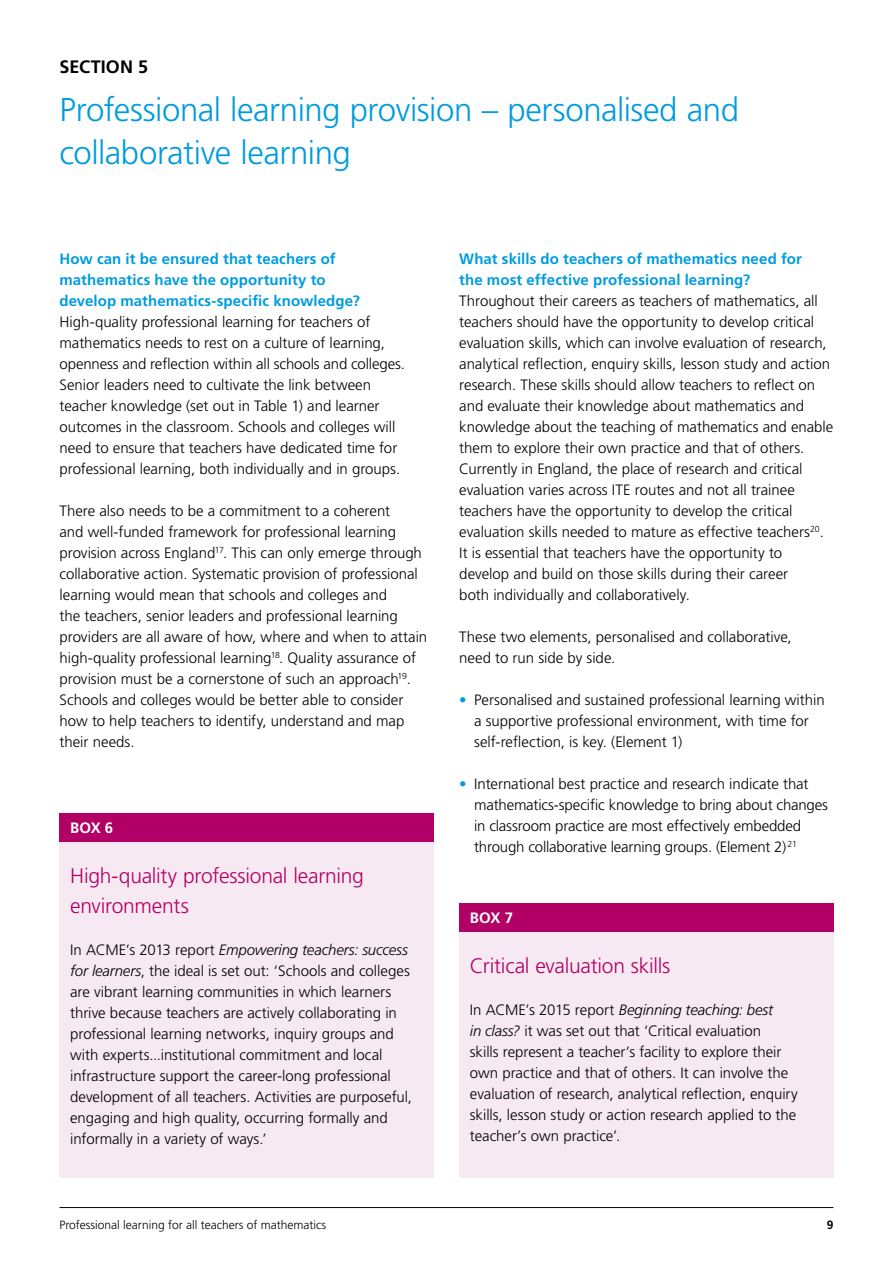
<style>
.page{position:relative;width:893px;height:1263px;background:#fff}
.page>*{position:absolute;margin:0;border:0;box-sizing:border-box;transform-origin:0 0}
.t1{font:300 33px/43.5px "Frutiger LT Pro";letter-spacing:-.015em;color:#009cde}
.t2{font:300 21px/30px "Frutiger LT Pro";letter-spacing:-.015em;color:#b20066}
.t3{font:700 18px "Frutiger LT Pro";color:#000}
.t4{font:300 15px/21px "Frutiger LT Pro";letter-spacing:-.005em;color:#000}
.t5{font:700 15px/21px "Frutiger LT Pro";letter-spacing:.005em;color:#009cde}
.t6{font:700 15px "Frutiger LT Pro";letter-spacing:-.005em;color:#fff}
.t7{font:300 12px "Frutiger LT Pro";color:#000}
.t8{font:700 12px "Frutiger LT Pro";color:#000}
.s1{font-style:italic}
.s2{color:#009cde}
</style>
<div class="page">
<hr style="left:60px;top:1207px;width:773px;height:1px;background:#000">
<div style="left:60px;top:841px;width:374px;height:337px;background:#f7e9f1"></div>
<div style="left:60px;top:813px;width:374px;height:28px;background:#b20066"></div>
<div style="left:459px;top:932px;width:374px;height:246px;background:#f7e9f1"></div>
<div style="left:459px;top:904px;width:374px;height:28px;background:#b20066"></div>
<p class="t3" style="left:60px;top:56px;width:22px">Section</p>
<p class="t3" style="left:138px;top:56px;width:12px">5</p>
<h1 class="t1" style="left:60px;top:88px;width:681px">Professional learning provision – personalised and collaborative learning</h1>
<p class="t5" style="left:60px;top:248px;width:302px">How can it be ensured that teachers of mathematics have the opportunity to develop mathematics-specific knowledge?</p>
<p class="t4" style="left:60px;top:311px;width:347px">High-quality professional learning for teachers of mathematics needs to rest on a culture of learning, openness and reflection within all schools and colleges.<br>Senior leaders need to cultivate the link between teacher knowledge (set out in Table 1) and learner outcomes in the classroom. Schools and colleges will need to ensure that teachers have dedicated time for professional learning, both individually and in groups.</p>
<p class="t4" style="left:60px;top:500px;width:369px">There also needs to be a commitment to a coherent<br>and well-funded framework for professional learning provision across England<sup>17</sup>. This can only emerge through collaborative action. Systematic provision of professional learning would mean that schools and colleges and<br>the teachers, senior leaders and professional learning providers are all aware of how, where and when to attain high-quality professional learning<sup>18</sup>. Quality assurance of provision must be a cornerstone of such an approach<sup>19</sup>.<br>Schools and colleges would be better able to consider how to help teachers to identify, understand and map their needs.</p>
<p class="t6" style="left:70px;top:819px;width:45px">BOX 6</p>
<h2 class="t2" style="left:70px;top:861px;width:295px">High-quality professional learning environments</h2>
<p class="t4" style="left:70px;top:939px;width:343px">In ACME’s 2013 report <span class="s1">Empowering teachers: success for learners</span>, the ideal is set out: ‘Schools and colleges are vibrant learning communities in which learners thrive because teachers are actively collaborating in professional learning networks, inquiry groups and with experts...institutional commitment and local infrastructure support the career-long professional development of all teachers. Activities are purposeful, engaging and high quality, occurring formally and informally in a variety of ways.’</p>
<p class="t5" style="left:459px;top:248px;width:344px">What skills do teachers of mathematics need for the most effective professional learning?</p>
<p class="t4" style="left:459px;top:290px;width:376px">Throughout their careers as teachers of mathematics, all teachers should have the opportunity to develop critical evaluation skills, which can involve evaluation of research, analytical reflection, enquiry skills, lesson study and action research. These skills should allow teachers to reflect on and evaluate their knowledge about mathematics and knowledge about the teaching of mathematics and enable them to explore their own practice and that of others.<br>Currently in England, the place of research and critical evaluation varies across ITE routes and not all trainee teachers have the opportunity to develop the critical evaluation skills needed to mature as effective teachers<sup>20</sup>.<br>It is essential that teachers have the opportunity to develop and build on those skills during their career<br>both individually and collaboratively.</p>
<p class="t4" style="left:459px;top:626px;width:334px">These two elements, personalised and collaborative, need to run side by side.</p>
<p class="t4" style="left:474px;top:689px;width:352px;text-indent:-15px"><span class="s2">•</span> Personalised and sustained professional learning within a supportive professional environment, with time for self-reflection, is key. (Element 1)</p>
<p class="t4" style="left:474px;top:773px;width:355px;text-indent:-15px"><span class="s2">•</span> International best practice and research indicate that mathematics-specific knowledge to bring about changes in classroom practice are most effectively embedded through collaborative learning groups. (Element 2) <sup>21</sup></p>
<p class="t6" style="left:470px;top:909px;width:45px">BOX 7</p>
<h2 class="t2" style="left:470px;top:951px;width:202px">Critical evaluation skills</h2>
<p class="t4" style="left:470px;top:999px;width:329px">In ACME’s 2015 report <span class="s1">Beginning teaching: best<br>in class?</span> it was set out that ‘Critical evaluation<br>skills represent a teacher’s facility to explore their own practice and that of others. It can involve the evaluation of research, analytical reflection, enquiry skills, lesson study or action research applied to the teacher’s own practice’.</p>
<p class="t7" style="left:60px;top:1218px;width:268px">Professional learning for all teachers of mathematics</p>
<p class="t8" style="left:827px;top:1218px;width:8px">9</p>
</div>
